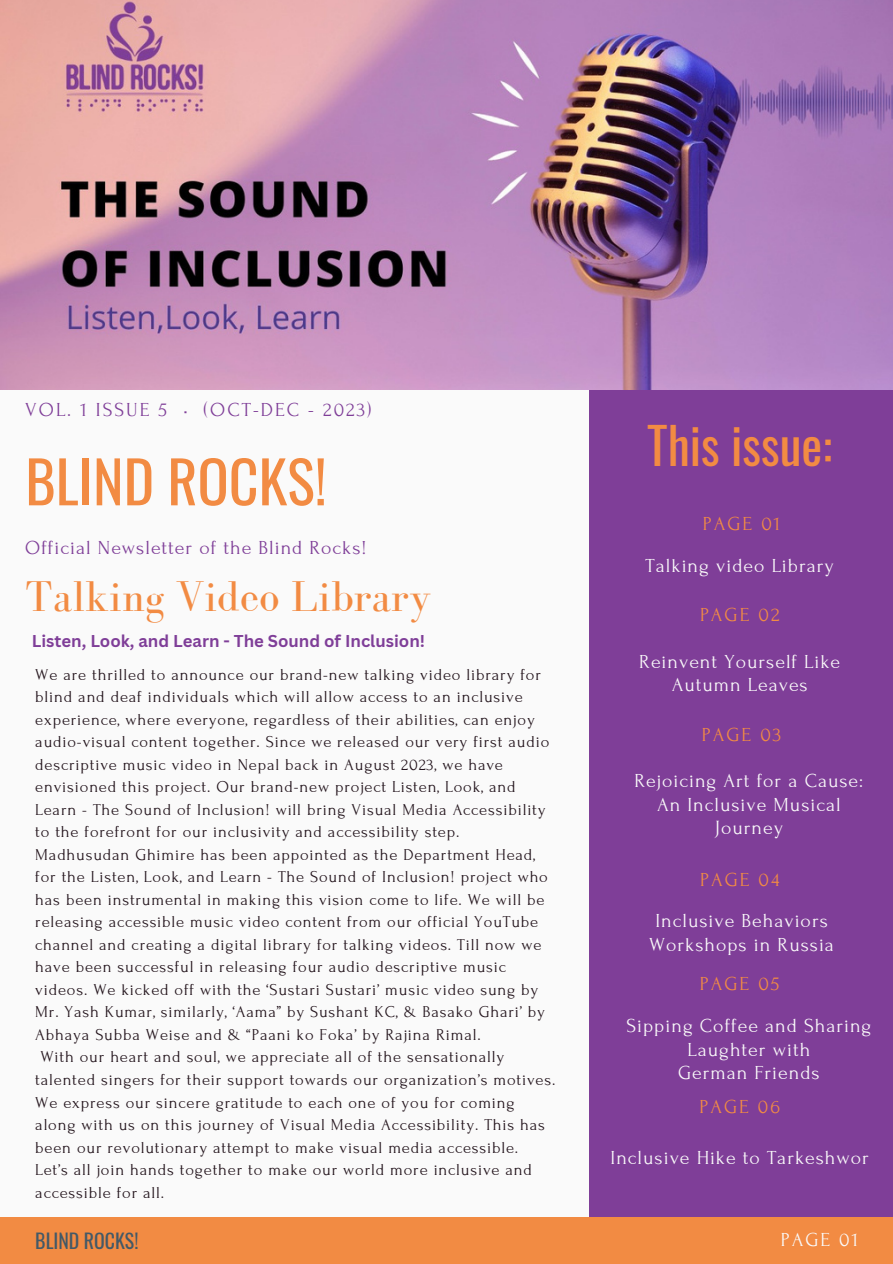
<style>
.page{position:relative;width:893px;height:1264px;background:#fff}
.page>*{position:absolute;margin:0;border:0;box-sizing:border-box;transform-origin:0 0}
.t1{font:57.9px "Oswald";color:#f28b43}
.t2{font:49.65px "Oswald";color:#f28b43}
.t3{font:44.25px "Bodoni FLF";color:#f28b43}
.t4{font:19.8px/23.7px "Forum";letter-spacing:.05em;color:#fafafa;text-align:center}
.t5{font:19.8px "Forum";letter-spacing:.1em;color:#f28b43}
.t6{font:19.8px "Forum";letter-spacing:.05em;color:#7f3e98}
.t7{font:19.8px "Forum";letter-spacing:.1em;color:#7f3e98}
.t8{font:19.8px "Oswald";color:#435967}
.t9{font:700 16.65px "Canva Sans";color:#7f3e98}
.t10{font:16.5px/22.5px "Forum";letter-spacing:.05em;color:#23141c}
</style>
<div class="page">
<div style="left:0;top:0;width:892px;height:1263px;background:#fafafa"></div>
<div style="left:589px;top:364px;width:303px;height:899px;background:#7f3e98"></div>
<img style="left:0;top:0;width:892px;height:390px">
<div style="left:0;top:1217px;width:892px;height:46px;background:#f28b43"></div>
<p class="t7" style="left:25px;top:399px;width:348px">VOL. 1 ISSUE 5 • (OCT-DEC - 2023)</p>
<p class="t1" style="left:25px;top:436px;width:303px">BLIND ROCKS!</p>
<p class="t6" style="left:25px;top:537px;width:343px">Official Newsletter of the Blind Rocks!</p>
<p class="t3" style="left:25px;top:572px;width:407px">Talking Video Library</p>
<p class="t9" style="left:32px;top:629px;width:395px">Listen, Look, and Learn - The Sound of Inclusion!</p>
<p class="t10" style="left:35px;top:663px;width:515px">We are thrilled to announce our brand-new talking video library for blind and deaf individuals which will allow access to an inclusive experience, where everyone, regardless of their abilities, can enjoy audio-visual content together. Since we released our very first audio</p>
<p class="t10" style="left:35px;top:753px;width:514px">descriptive music video in Nepal back in August 2023, we have envisioned this project. Our brand-new project Listen, Look, and Learn - The Sound of Inclusion! will bring Visual Media Accessibility to the forefront for our inclusivity and accessibility step.<br>Madhusudan Ghimire has been appointed as the Department Head, for the Listen, Look, and Learn - The Sound of Inclusion! project who has been instrumental in making this vision come to life. We will be</p>
<p class="t10" style="left:35px;top:911px;width:511px">releasing accessible music video content from our official YouTube channel and creating a digital library for talking videos. Till now we have been successful in releasing four audio descriptive music videos. We kicked off with the ‘Sustari Sustari’ music video sung by Mr. Yash Kumar, similarly, ‘Aama” by Sushant KC, &amp; Basako Ghari’ by Abhaya Subba Weise and &amp; “Paani ko Foka’ by Rajina Rimal.</p>
<p class="t10" style="left:35px;top:1046px;width:521px;text-indent:5px">With our heart and soul, we appreciate all of the sensationally talented singers for their support towards our organization’s motives.<br>We express our sincere gratitude to each one of you for coming along with us on this journey of Visual Media Accessibility. This has been our revolutionary attempt to make visual media accessible.<br>Let’s all join hands together to make our world more inclusive and accessible for all.</p>
<p class="t2" style="left:647px;top:407px;width:186px">This issue:</p>
<p class="t5" style="left:702px;top:513px;width:79px">PAGE 01</p>
<p class="t4" style="left:645px;top:554px;width:190px">Talking video Library</p>
<p class="t5" style="left:700px;top:604px;width:81px">PAGE 02</p>
<p class="t4" style="left:639px;top:650px;width:202px">Reinvent Yourself Like<br>Autumn Leaves</p>
<p class="t5" style="left:701px;top:724px;width:81px">PAGE 03</p>
<p class="t4" style="left:634px;top:769px;width:230px">Rejoicing Art for a Cause:<br>An Inclusive Musical<br>Journey</p>
<p class="t5" style="left:700px;top:869px;width:81px">PAGE 04</p>
<p class="t4" style="left:649px;top:909px;width:186px">Inclusive Behaviors<br>Workshops in Russia</p>
<p class="t5" style="left:699px;top:973px;width:81px">PAGE 05</p>
<p class="t4" style="left:626px;top:1014px;width:246px">Sipping Coffee and Sharing<br>Laughter with</p>
<p class="t4" style="left:678px;top:1061px;width:143px">German Friends</p>
<p class="t5" style="left:699px;top:1096px;width:82px">PAGE 06</p>
<p class="t4" style="left:610px;top:1145px;width:260px">Inclusive Hike to Tarkeshwor</p>
<p class="t8" style="left:35px;top:1224px;width:105px">BLIND ROCKS!</p>
<p class="t4" style="left:780px;top:1227px;width:79px">PAGE 01</p>
</div>
